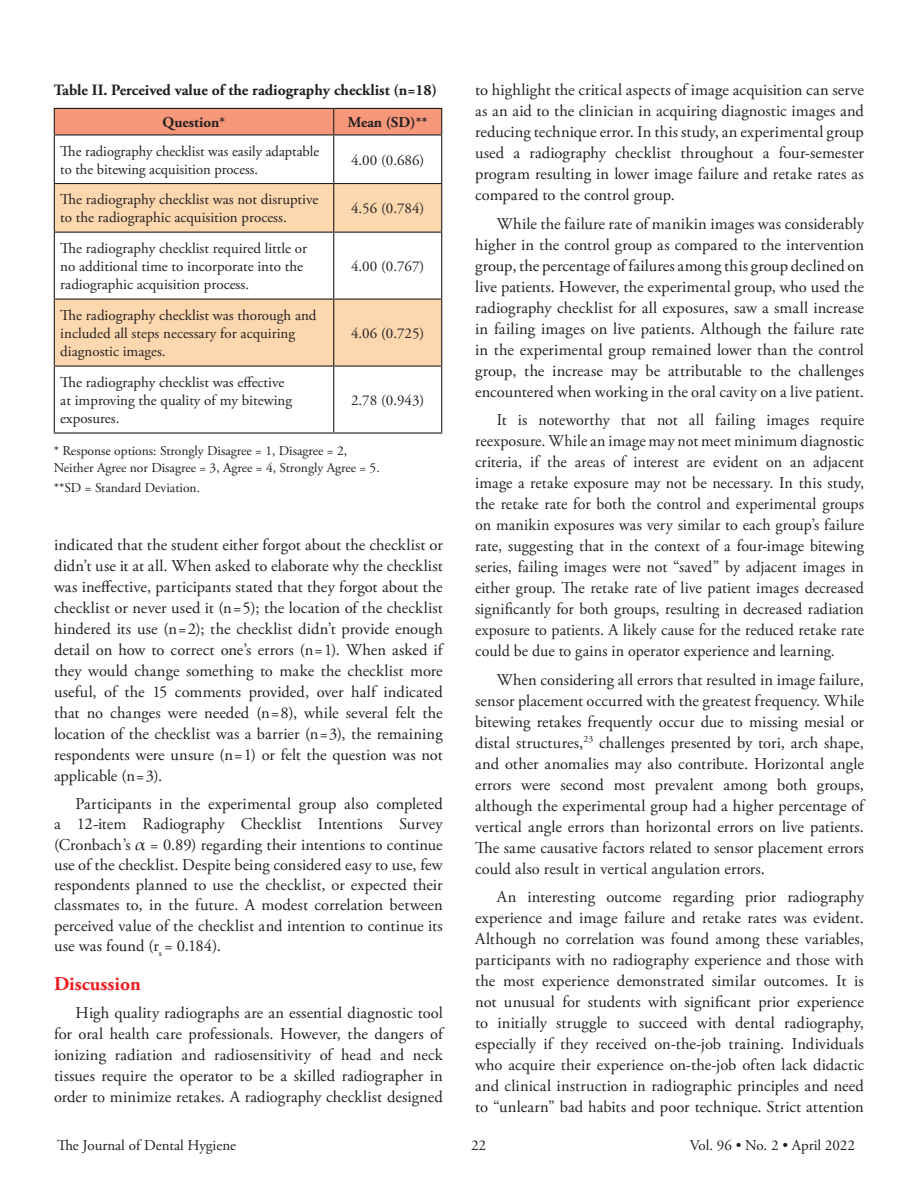
<style>
.page{position:relative;width:918px;height:1188px;background:#fff}
.page>*{position:absolute;margin:0;border:0;box-sizing:border-box;transform-origin:0 0}
.ADHA_Subhead{font:700 19.5px "Adobe Garamond Pro";color:#ee1d23}
.body_copy_dd{font:16.5px/21px "Adobe Garamond Pro";letter-spacing:.005em;color:#231f20;text-align:justify}
.Table_Title{font:700 15.75px "Adobe Garamond Pro";color:#231f20}
.Table_text{font:15px/18px "Adobe Garamond Pro";color:#231f20}
.Table_text-2{font:700 15px "Adobe Garamond Pro";color:#231f20}
.Table_Title-2{font:13.5px/16.5px "Adobe Garamond Pro";color:#231f20}
.s1{font-family:"Palatino"}
</style>
<div class="page">
<svg style="left:55px;top:184px;width:386px;height:181px;fill:#fdd8af"></svg>
<div style="left:54px;top:108px;width:388px;height:26px;background:#f6977a"></div>
<hr style="left:54px;top:134px;width:280px;height:2px;background:#231f20">
<hr style="left:54px;top:136px;width:1px;height:47px;background:#231f20">
<hr style="left:334px;top:134px;width:108px;height:2px;background:#231f20">
<hr style="left:333px;top:136px;width:1px;height:47px;background:#231f20">
<hr style="left:441px;top:136px;width:1px;height:47px;background:#231f20">
<hr style="left:54px;top:183px;width:280px;height:1px;background:#231f20">
<hr style="left:54px;top:184px;width:1px;height:48px;background:#231f20">
<hr style="left:334px;top:183px;width:108px;height:1px;background:#231f20">
<hr style="left:333px;top:184px;width:1px;height:48px;background:#231f20">
<hr style="left:441px;top:184px;width:1px;height:48px;background:#231f20">
<hr style="left:54px;top:232px;width:280px;height:1px;background:#231f20">
<hr style="left:54px;top:233px;width:1px;height:66px;background:#231f20">
<hr style="left:334px;top:232px;width:108px;height:1px;background:#231f20">
<hr style="left:333px;top:233px;width:1px;height:66px;background:#231f20">
<hr style="left:441px;top:233px;width:1px;height:66px;background:#231f20">
<hr style="left:54px;top:299px;width:280px;height:1px;background:#231f20">
<hr style="left:54px;top:300px;width:1px;height:65px;background:#231f20">
<hr style="left:334px;top:299px;width:108px;height:1px;background:#231f20">
<hr style="left:333px;top:300px;width:1px;height:65px;background:#231f20">
<hr style="left:441px;top:300px;width:1px;height:65px;background:#231f20">
<hr style="left:54px;top:365px;width:280px;height:2px;background:#231f20">
<hr style="left:54px;top:367px;width:1px;height:65px;background:#231f20">
<hr style="left:334px;top:365px;width:108px;height:2px;background:#231f20">
<hr style="left:333px;top:367px;width:1px;height:65px;background:#231f20">
<hr style="left:441px;top:367px;width:1px;height:65px;background:#231f20">
<hr style="left:54px;top:432px;width:280px;height:2px;background:#231f20">
<hr style="left:334px;top:432px;width:108px;height:2px;background:#231f20">
<p class="Table_Title" style="left:54px;top:81px;width:385px">Table II. Perceived value of the radiography checklist (n=18)</p>
<p class="Table_text-2" style="left:163px;top:114px;width:64px">Question*</p>
<p class="Table_text-2" style="left:348px;top:114px;width:81px">Mean (SD)**</p>
<p class="Table_text" style="left:60px;top:142px;width:260px">The radiography checklist was easily adaptable to the bitewing acquisition process.</p>
<p class="Table_text" style="left:351px;top:151px;width:75px">4.00 (0.686)</p>
<p class="Table_text" style="left:60px;top:191px;width:260px">The radiography checklist was not disruptive to the radiographic acquisition process.</p>
<p class="Table_text" style="left:351px;top:200px;width:75px">4.56 (0.784)</p>
<p class="Table_text" style="left:60px;top:240px;width:248px">The radiography checklist required little or no additional time to incorporate into the radiographic acquisition process.</p>
<p class="Table_text" style="left:351px;top:258px;width:75px">4.00 (0.767)</p>
<p class="Table_text" style="left:60px;top:307px;width:258px">The radiography checklist was thorough and included all steps necessary for acquiring diagnostic images.</p>
<p class="Table_text" style="left:351px;top:325px;width:75px">4.06 (0.725)</p>
<p class="Table_text" style="left:60px;top:374px;width:233px">The radiography checklist was effective at improving the quality of my bitewing exposures.</p>
<p class="Table_text" style="left:351px;top:392px;width:75px">2.78 (0.943)</p>
<p class="Table_Title-2" style="left:54px;top:443px;width:328px">* Response options: Strongly Disagree = 1, Disagree = 2,<br>Neither Agree nor Disagree = 3, Agree = 4, Strongly Agree = 5.</p>
<p class="Table_Title-2" style="left:54px;top:480px;width:148px">**SD = Standard Deviation.</p>
<p class="body_copy_dd" style="left:54px;top:535px;width:390px">indicated that the student either forgot about the checklist or didn’t use it at all. When asked to elaborate why the checklist was ineffective, participants stated that they forgot about the checklist or never used it (n=5); the location of the checklist hindered its use (n=2); the checklist didn’t provide enough detail on how to correct one’s errors (n=1). When asked if they would change something to make the checklist more useful, of the 15 comments provided, over half indicated that no changes were needed (n=8), while several felt the location of the checklist was a barrier (n=3), the remaining respondents were unsure (n=1) or felt the question was not applicable (n=3).</p>
<p class="body_copy_dd" style="left:54px;top:794px;width:390px;line-height:20.2px;text-indent:22px">Participants in the experimental group also completed a 12-item Radiography Checklist Intentions Survey (Cronbach’s <span class="s1">α</span> = 0.89) regarding their intentions to continue use of the checklist. Despite being considered easy to use, few respondents planned to use the checklist, or expected their classmates to, in the future. A modest correlation between perceived value of the checklist and intention to continue its use was found (r<sub>s</sub> = 0.184).</p>
<p class="ADHA_Subhead" style="left:54px;top:973px;width:88px">Discussion</p>
<p class="body_copy_dd" style="left:54px;top:1003px;width:390px;text-indent:22px">High quality radiographs are an essential diagnostic tool for oral health care professionals. However, the dangers of ionizing radiation and radiosensitivity of head and neck tissues require the operator to be a skilled radiographer in order to minimize retakes. A radiography checklist designed</p>
<p class="body_copy_dd" style="left:475px;top:80px;width:390px">to highlight the critical aspects of image acquisition can serve as an aid to the clinician in acquiring diagnostic images and reducing technique error. In this study, an experimental group used a radiography checklist throughout a four-semester program resulting in lower image failure and retake rates as compared to the control group.</p>
<p class="body_copy_dd" style="left:475px;top:214px;width:390px;text-indent:22px">While the failure rate of manikin images was considerably higher in the control group as compared to the intervention group, the percentage of failures among this group declined on live patients. However, the experimental group, who used the radiography checklist for all exposures, saw a small increase in failing images on live patients. Although the failure rate in the experimental group remained lower than the control group, the increase may be attributable to the challenges encountered when working in the oral cavity on a live patient.</p>
<p class="body_copy_dd" style="left:475px;top:410px;width:390px;text-indent:22px">It is noteworthy that not all failing images require reexposure. While an image may not meet minimum diagnostic criteria, if the areas of interest are evident on an adjacent image a retake exposure may not be necessary. In this study, the retake rate for both the control and experimental groups on manikin exposures was very similar to each group’s failure rate, suggesting that in the context of a four-image bitewing series, failing images were not “saved” by adjacent images in either group. The retake rate of live patient images decreased significantly for both groups, resulting in decreased radiation exposure to patients. A likely cause for the reduced retake rate could be due to gains in operator experience and learning.</p>
<p class="body_copy_dd" style="left:475px;top:670px;width:390px;text-indent:22px">When considering all errors that resulted in image failure, sensor placement occurred with the greatest frequency. While bitewing retakes frequently occur due to missing mesial or distal structures,<sup>23</sup> challenges presented by tori, arch shape, and other anomalies may also contribute. Horizontal angle errors were second most prevalent among both groups, although the experimental group had a higher percentage of vertical angle errors than horizontal errors on live patients.<br>The same causative factors related to sensor placement errors could also result in vertical angulation errors.</p>
<p class="body_copy_dd" style="left:475px;top:887px;width:390px;text-indent:22px">An interesting outcome regarding prior radiography experience and image failure and retake rates was evident.<br>Although no correlation was found among these variables, participants with no radiography experience and those with the most experience demonstrated similar outcomes. It is not unusual for students with significant prior experience to initially struggle to succeed with dental radiography, especially if they received on-the-job training. Individuals who acquire their experience on-the-job often lack didactic and clinical instruction in radiographic principles and need to “unlearn” bad habits and poor technique. Strict attention</p>
<p class="Table_text" style="left:57px;top:1137px;width:181px">The Journal of Dental Hygiene</p>
<p class="Table_text" style="left:471px;top:1137px;width:16px">22</p>
<p class="Table_text" style="left:690px;top:1137px;width:167px">Vol. 96 • No. 2 • April 2022</p>
</div>
